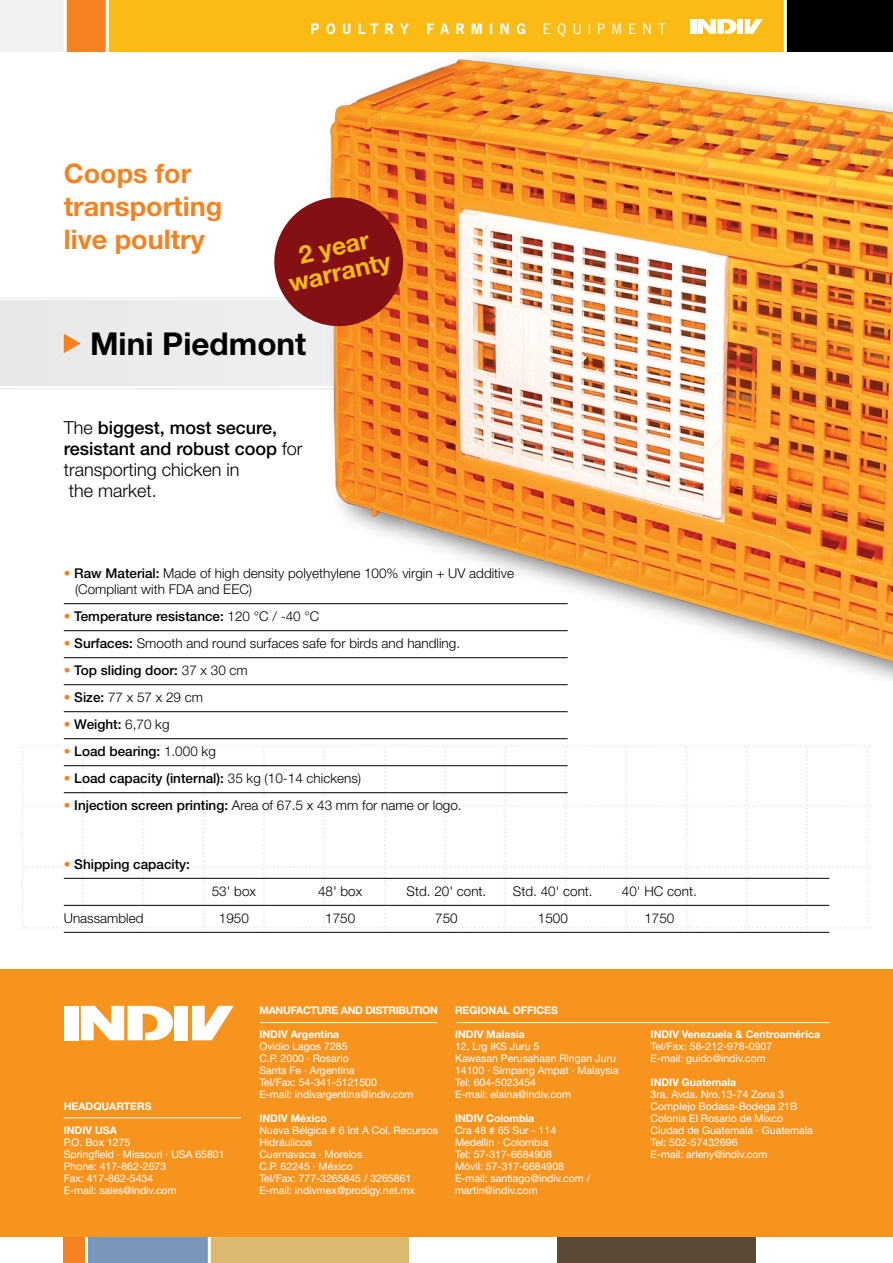
<style>
.page{position:relative;width:893px;height:1263px;background:#fff}
.page>*{position:absolute;margin:0;border:0;box-sizing:border-box;transform-origin:0 0}
.t1{font:700 31.5px "Helvetica Neue";color:#000}
.t2{font:700 27px/33px "Helvetica Neue";color:#f58220}
.t3{font:700 24.75px/25.5px "Helvetica Neue";color:#fabb14;text-align:center}
.t4{font:500 18px/21px "Helvetica Neue";color:#000}
.t5{font:300 13.5px/16.5px "Helvetica Neue";color:#000}
.t6{font:500 13.5px "Helvetica Neue";color:#000}
.t7{font:700 13.5px "News Gothic";letter-spacing:.5em;color:#fff}
.t8{font:13.5px "News Gothic";letter-spacing:.5em;color:#fff}
.t9{font:10.5px/12px "Helvetica Neue";color:#fff}
.t10{font:700 10.5px "Helvetica Neue";color:#fff}
.t11{font:700 10.5px "Helvetica Neue";letter-spacing:-.025em;color:#fff}
.s1{font-weight:300}
.s2{color:#f58220}
.s3{font-weight:500}
.s4{font-weight:300;color:#f58220}
</style>
<div class="page">
<div style="left:0;top:301px;width:893px;height:85px;background:#eaebec"></div>
<hr style="left:0;top:298px;width:893px;height:1px;background:#e6e7e8">
<hr style="left:0;top:388px;width:893px;height:1px;background:#e6e7e8">
<img style="left:299px;top:51px;width:594px;height:630px">
<div style="left:64px;top:1213px;width:23px;height:50px;background:#f58220"></div>
<div style="left:85px;top:1213px;width:124px;height:50px;background:#7895ba"></div>
<div style="left:210px;top:1213px;width:199px;height:50px;background:#dbb96e"></div>
<div style="left:557px;top:1213px;width:199px;height:50px;background:#5b4837"></div>
<hr style="left:85px;top:1203px;width:3px;height:60px;background:#fff">
<hr style="left:208px;top:1203px;width:3px;height:60px;background:#fff">
<div style="left:106px;top:0;width:693px;height:51px;background:#fabb14"></div>
<div style="left:65px;top:0;width:41px;height:51px;background:#f58220"></div>
<div style="left:787px;top:0;width:106px;height:51px;background:#000"></div>
<div style="left:0;top:0;width:65px;height:51px;background:#f1f1f2"></div>
<hr style="left:64px;top:0;width:3px;height:62px;background:#fff">
<hr style="left:106px;top:0;width:3px;height:62px;background:#fff">
<hr style="left:784px;top:0;width:3px;height:62px;background:#fff">
<div style="left:690px;top:19px;width:7px;height:15px;background:#fff"></div>
<div style="left:737px;top:19px;width:6px;height:15px;background:#fff"></div>
<svg style="left:697px;top:19px;width:40px;height:15px"></svg>
<svg style="left:745px;top:19px;width:18px;height:15px"></svg>
<img style="left:22px;top:745px;width:849px;height:184px">
<hr style="left:64px;top:603px;width:504px;height:1px;background:#000">
<hr style="left:64px;top:630px;width:504px;height:1px;background:#000">
<hr style="left:64px;top:657px;width:504px;height:1px;background:#000">
<hr style="left:64px;top:684px;width:504px;height:1px;background:#000">
<hr style="left:64px;top:711px;width:504px;height:1px;background:#000">
<hr style="left:64px;top:738px;width:504px;height:1px;background:#000">
<hr style="left:64px;top:765px;width:504px;height:1px;background:#000">
<hr style="left:64px;top:792px;width:504px;height:1px;background:#000">
<svg style="left:64px;top:334px;width:17px;height:19px"></svg>
<hr style="left:64px;top:878px;width:765px;height:1px;background:#000">
<hr style="left:64px;top:905px;width:765px;height:1px;background:#000">
<hr style="left:64px;top:932px;width:765px;height:1px;background:#000">
<svg style="left:268px;top:191px;width:142px;height:142px"></svg>
<div style="left:0;top:969px;width:893px;height:268px;background:#f7941e"></div>
<div style="left:64px;top:1006px;width:15px;height:34px;background:#fff"></div>
<div style="left:175px;top:1006px;width:13px;height:34px;background:#fff"></div>
<svg style="left:81px;top:1006px;width:92px;height:34px"></svg>
<svg style="left:192px;top:1006px;width:42px;height:34px"></svg>
<hr style="left:64px;top:1117px;width:177px;height:1px;background:#fff">
<hr style="left:260px;top:1022px;width:177px;height:1px;background:#fff">
<hr style="left:456px;top:1022px;width:373px;height:1px;background:#fff">
<h2 class="t2" style="left:64px;top:156px;width:160px">Coops for transporting live poultry</h2>
<p class="t7" style="left:311px;top:20px;width:100px">POULTRY</p>
<p class="t7" style="left:427px;top:20px;width:58px">FARMIN</p>
<p class="t7" style="left:516px;top:20px;width:11px">G</p>
<p class="t8" style="left:543px;top:20px;width:124px">E QUIPM ENT</p>
<h3 class="t3" style="left:280px;top:246px;width:106px;rotate:-13deg">2 year warranty</h3>
<h1 class="t1" style="left:90px;top:324px;width:218px">Mini Piedmont</h1>
<h3 class="t4" style="left:64px;top:416px;width:240px"><span class="s1">The</span> biggest, most secure, resistant and robust coop <span class="s1">for transporting chicken in<br>the market.</span></h3>
<p class="t5" style="left:75px;top:564px;width:440px;text-indent:-11px"><span class="s2">•</span> <span class="s3">Raw Material:</span> Made of high density polyethylene 100% virgin + UV additive (Compliant with FDA and EEC)</p>
<p class="t6" style="left:64px;top:608px;width:257px"><span class="s4">•</span> Temperature resistance: <span class="s1">120 °C / -40 °C</span></p>
<p class="t5" style="left:64px;top:635px;width:398px"><span class="s2">•</span> <span class="s3">Surfaces:</span> Smooth and round surfaces safe for birds and handling.</p>
<p class="t6" style="left:64px;top:662px;width:186px"><span class="s4">•</span> Top sliding door: <span class="s1">37 x 30 cm</span></p>
<p class="t5" style="left:64px;top:689px;width:141px"><span class="s2">•</span> <span class="s3">Size:</span> 77 x 57 x 29 cm</p>
<p class="t6" style="left:64px;top:716px;width:107px"><span class="s4">•</span> Weight: <span class="s1">6,70 kg</span></p>
<p class="t6" style="left:64px;top:743px;width:154px"><span class="s4">•</span> Load bearing: <span class="s1">1.000 kg</span></p>
<p class="t6" style="left:64px;top:770px;width:299px"><span class="s4">•</span> Load capacity (internal): <span class="s1">35 kg (10-14 chickens)</span></p>
<p class="t5" style="left:64px;top:797px;width:399px"><span class="s2">•</span> <span class="s3">Injection screen printing:</span> Area of 67.5 x 43 mm for name or logo.</p>
<p class="t6" style="left:64px;top:856px;width:128px"><span class="s4">•</span> Shipping capacity:</p>
<p class="t5" style="left:212px;top:882px;width:46px">53' box</p>
<p class="t5" style="left:318px;top:882px;width:46px">48' box</p>
<p class="t5" style="left:407px;top:882px;width:81px">Std. 20' cont.</p>
<p class="t5" style="left:513px;top:882px;width:81px">Std. 40' cont.</p>
<p class="t5" style="left:622px;top:882px;width:76px">40' HC cont.</p>
<p class="t5" style="left:64px;top:909px;width:81px">Unassambled</p>
<p class="t5" style="left:219px;top:909px;width:32px">1950</p>
<p class="t5" style="left:325px;top:909px;width:32px">1750</p>
<p class="t5" style="left:435px;top:909px;width:24px">750</p>
<p class="t5" style="left:538px;top:909px;width:32px">1500</p>
<p class="t5" style="left:644px;top:909px;width:32px">1750</p>
<p class="t10" style="left:64px;top:1100px;width:89px">HEADQUARTERS</p>
<p class="t10" style="left:64px;top:1124px;width:55px">INDIV USA</p>
<p class="t9" style="left:64px;top:1136px;width:162px">P.O. Box 1275<br>Springfield · Missouri · USA 65801<br>Phone: 417-862-2673<br>Fax: 417-862-5434<br>E-mail: sales@indiv.com</p>
<p class="t11" style="left:259px;top:1004px;width:180px">MANUFACTURE AND DISTRIBUTION</p>
<p class="t10" style="left:259px;top:1028px;width:81px">INDIV Argentina</p>
<p class="t9" style="left:259px;top:1040px;width:156px">Ovidio Lagos 7285<br>C.P. 2000 · Rosario<br>Santa Fe · Argentina<br>Tel/Fax: 54-341-5121500<br>E-mail: indivargentina@indiv.com</p>
<p class="t10" style="left:259px;top:1112px;width:69px">INDIV México</p>
<p class="t9" style="left:259px;top:1124px;width:180px">Nueva Bélgica # 6 Int A Col. Recursos<br>Hidráulicos<br>Cuernavaca · Morelos<br>C.P. 62245 · México<br>Tel/Fax: 777-3265845 / 3265861<br>E-mail: indivmex@prodigy.net.mx</p>
<p class="t10" style="left:455px;top:1004px;width:104px">REGIONAL OFFICES</p>
<p class="t10" style="left:455px;top:1028px;width:71px">INDIV Malasia</p>
<p class="t9" style="left:455px;top:1040px;width:165px">12, Lrg IKS Juru 5<br>Kawasan Perusahaan Ringan Juru<br>14100 · Simpang Ampat · Malaysia<br>Tel: 604-5023454<br>E-mail: elaina@indiv.com</p>
<p class="t10" style="left:455px;top:1112px;width:81px">INDIV Colombia</p>
<p class="t9" style="left:455px;top:1124px;width:137px">Cra 48 # 65 Sur - 114<br>Medellín · Colombia<br>Tel: 57-317-6684908<br>Móvil: 57-317-6684908<br>E-mail: santiago@indiv.com / martin@indiv.com</p>
<p class="t10" style="left:651px;top:1028px;width:171px">INDIV Venezuela &amp; Centroamérica</p>
<p class="t9" style="left:651px;top:1040px;width:123px">Tel/Fax: 58-212-978-0907<br>E-mail: guido@indiv.com</p>
<p class="t10" style="left:651px;top:1076px;width:87px">INDIV Guatemala</p>
<p class="t9" style="left:651px;top:1088px;width:164px">3ra. Avda. Nro.13-74 Zona 3<br>Complejo Bodasa-Bodega 21B<br>Colonia El Rosario de Mixco<br>Ciudad de Guatemala · Guatemala<br>Tel: 502-57432696<br>E-mail: arleny@indiv.com</p>
</div>
